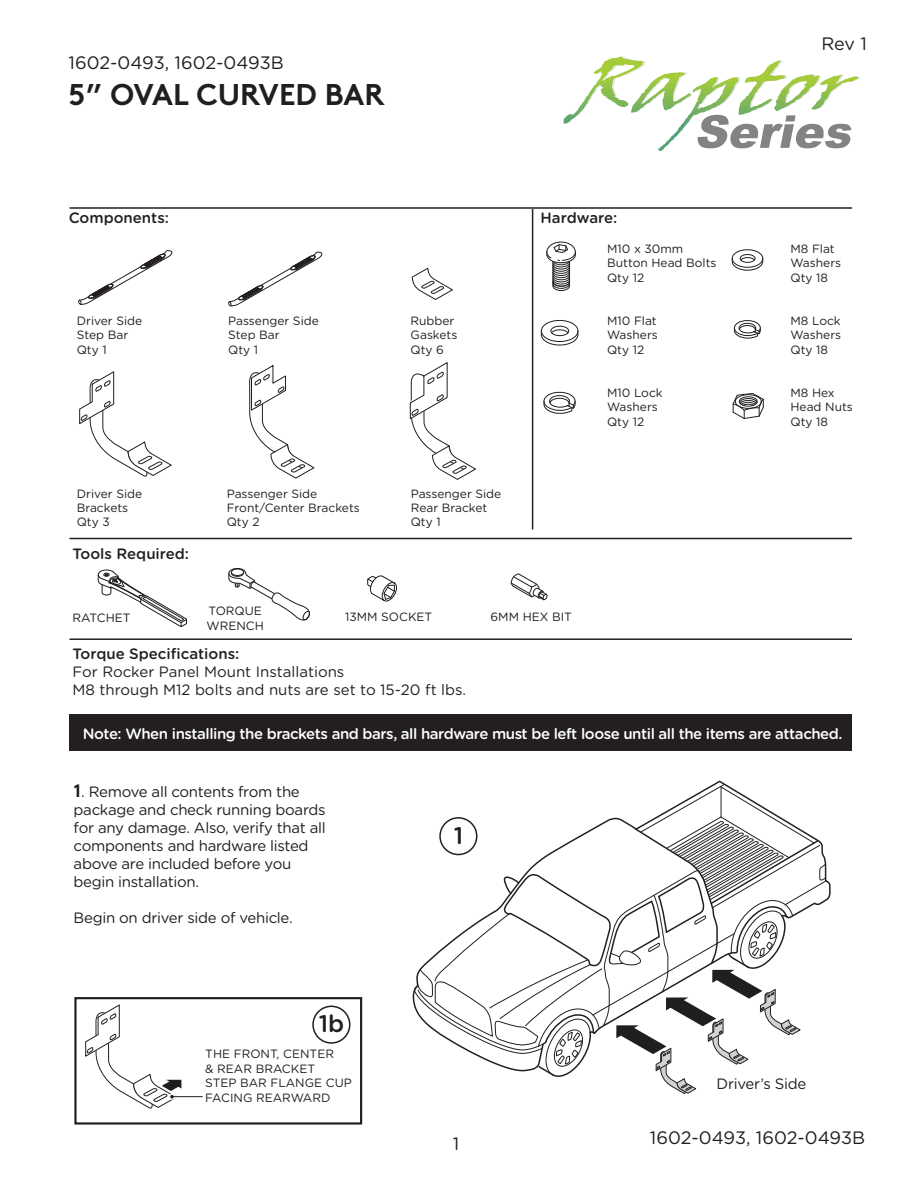
<style>
.page{position:relative;width:918px;height:1188px;background:#fff}
.page>*{position:absolute;margin:0;border:0;box-sizing:border-box;transform-origin:0 0}
.t1{font:700 30px "Brown";color:#211e1e}
.t2{font:500 24px "Gotham Rounded";color:#211e1e}
.t3{font:18px "Gotham Rounded";color:#211e1e}
.t4{font:18px "Gotham Rounded";color:#231f20}
.t5{font:15px/18px "Gotham Rounded";letter-spacing:-.02em;color:#211e1e}
.t6{font:500 15px "Gotham Rounded";letter-spacing:-.03em;color:#fff}
.t7{font:15px/18px "Gotham Rounded";color:#231f20}
.t8{font:500 15px "Gotham Rounded";color:#231f20}
.t9{font:12px/14.4px "Gotham Rounded";color:#211e1e}
.t10{font:12px/14.4px "Gotham Rounded";color:#1f1d1d}
.t11{font:12px "Gotham Rounded";color:#231f20}
.s1{font-family:"Brown";font-weight:700;font-size:18px}
</style>
<div class="page">
<div style="left:74px;top:997px;width:288px;height:128px;border:2px solid #231f20"></div>
<svg style="left:563px;top:57px;width:297px;height:94px"></svg>
<hr style="left:70px;top:207px;width:782px;height:2px;background:#231f20">
<hr style="left:70px;top:538px;width:782px;height:1px;background:#231f20">
<hr style="left:70px;top:638px;width:782px;height:2px;background:#231f20">
<svg style="left:367px;top:575px;width:30px;height:27px"></svg>
<svg style="left:97px;top:569px;width:90px;height:58px"></svg>
<svg style="left:228px;top:568px;width:82px;height:53px"></svg>
<hr style="left:532px;top:209px;width:1px;height:321px;background:#231f20">
<div style="left:70px;top:715px;width:782px;height:36px;background:#231f20"></div>
<svg style="left:541px;top:319px;width:38px;height:27px"></svg>
<svg style="left:543px;top:391px;width:33px;height:23px"></svg>
<svg style="left:732px;top:249px;width:31px;height:22px"></svg>
<svg style="left:734px;top:320px;width:27px;height:19px"></svg>
<svg style="left:732px;top:393px;width:32px;height:26px"></svg>
<div style="left:312px;top:1006px;width:38px;height:38px;border:2px solid #201d1e;border-radius:50%"></div>
<svg style="left:85px;top:1004px;width:118px;height:105px"></svg>
<hr style="left:172px;top:1096px;width:30px;height:1px;background:#231f20">
<svg style="left:546px;top:241px;width:30px;height:50px"></svg>
<svg style="left:510px;top:574px;width:38px;height:27px"></svg>
<svg style="left:78px;top:250px;width:94px;height:55px"></svg>
<svg style="left:228px;top:251px;width:94px;height:55px"></svg>
<svg style="left:412px;top:267px;width:41px;height:33px"></svg>
<svg style="left:412px;top:783px;width:415px;height:311px"></svg>
<svg style="left:249px;top:365px;width:66px;height:114px"></svg>
<svg style="left:79px;top:371px;width:93px;height:106px"></svg>
<svg style="left:409px;top:362px;width:67px;height:118px"></svg>
<h3 class="t3" style="left:69px;top:50px;width:217px">1602-0493, 1602-0493B</h3>
<h1 class="t1" style="left:69px;top:70px;width:317px">5” OVAL CURVED BAR</h1>
<p class="t8" style="left:69px;top:207px;width:102px">Components:</p>
<p class="t8" style="left:541px;top:207px;width:78px">Hardware:</p>
<p class="t9" style="left:77px;top:313px;width:67px">Driver Side<br>Step Bar<br>Qty 1</p>
<p class="t9" style="left:228px;top:313px;width:92px">Passenger Side<br>Step Bar<br>Qty 1</p>
<p class="t9" style="left:411px;top:313px;width:48px">Rubber<br>Gaskets<br>Qty 6</p>
<p class="t9" style="left:77px;top:486px;width:67px">Driver Side<br>Brackets<br>Qty 3</p>
<p class="t9" style="left:227px;top:486px;width:135px">Passenger Side<br>Front/Center Brackets<br>Qty 2</p>
<p class="t8" style="left:72px;top:542px;width:118px">Tools Required:</p>
<p class="t9" style="left:411px;top:486px;width:92px">Passenger Side<br>Rear Bracket<br>Qty 1</p>
<p class="t10" style="left:207px;top:603px;width:59px">TORQUE<br>WRENCH</p>
<p class="t10" style="left:73px;top:610px;width:60px">RATCHET</p>
<p class="t11" style="left:345px;top:609px;width:89px">13MM SOCKET</p>
<p class="t9" style="left:491px;top:609px;width:83px">6MM HEX BIT</p>
<p class="t8" style="left:72px;top:643px;width:168px">Torque Specifications:</p>
<p class="t7" style="left:72px;top:662px;width:395px">For Rocker Panel Mount Installations<br>M8 through M12 bolts and nuts are set to 15-20 ft lbs.</p>
<p class="t9" style="left:607px;top:241px;width:111px">M10 x 30mm<br>Button Head Bolts<br>Qty 12</p>
<p class="t9" style="left:607px;top:313px;width:52px;text-align:justify">M10 Flat Washers Qty 12</p>
<p class="t9" style="left:607px;top:385px;width:57px">M10 Lock<br>Washers<br>Qty 12</p>
<h3 class="t4" style="left:821px;top:31px;width:47px">Rev 1</h3>
<p class="t9" style="left:790px;top:241px;width:52px">M8 Flat<br>Washers<br>Qty 18</p>
<p class="t9" style="left:790px;top:313px;width:52px;text-align:justify">M8 Lock Washers Qty 18</p>
<p class="t9" style="left:790px;top:385px;width:64px">M8 Hex<br>Head Nuts<br>Qty 18</p>
<p class="t6" style="left:83px;top:723px;width:761px">Note: When installing the brackets and bars, all hardware must be left loose until all the items are attached.</p>
<p class="t5" style="left:74px;top:782px;width:254px"><span class="s1">1</span>. Remove all contents from the package and check running boards for any damage. Also, verify that all components and hardware listed above are included before you begin installation.</p>
<p class="t5" style="left:74px;top:908px;width:221px">Begin on driver side of vehicle.</p>
<h2 class="t2" style="left:319px;top:1007px;width:27px">1b</h2>
<p class="t9" style="left:205px;top:1046px;width:148px">THE FRONT, CENTER<br>&amp; REAR BRACKET<br>STEP BAR FLANGE CUP<br>FACING REARWARD</p>
<h2 class="t2" style="left:454px;top:818px;width:11px">1</h2>
<h3 class="t4" style="left:453px;top:1131px;width:8px">1</h3>
<p class="t5" style="left:717px;top:1074px;width:91px">Driver’s Side</p>
<h3 class="t3" style="left:650px;top:1125px;width:217px">1602-0493, 1602-0493B</h3>
</div>
